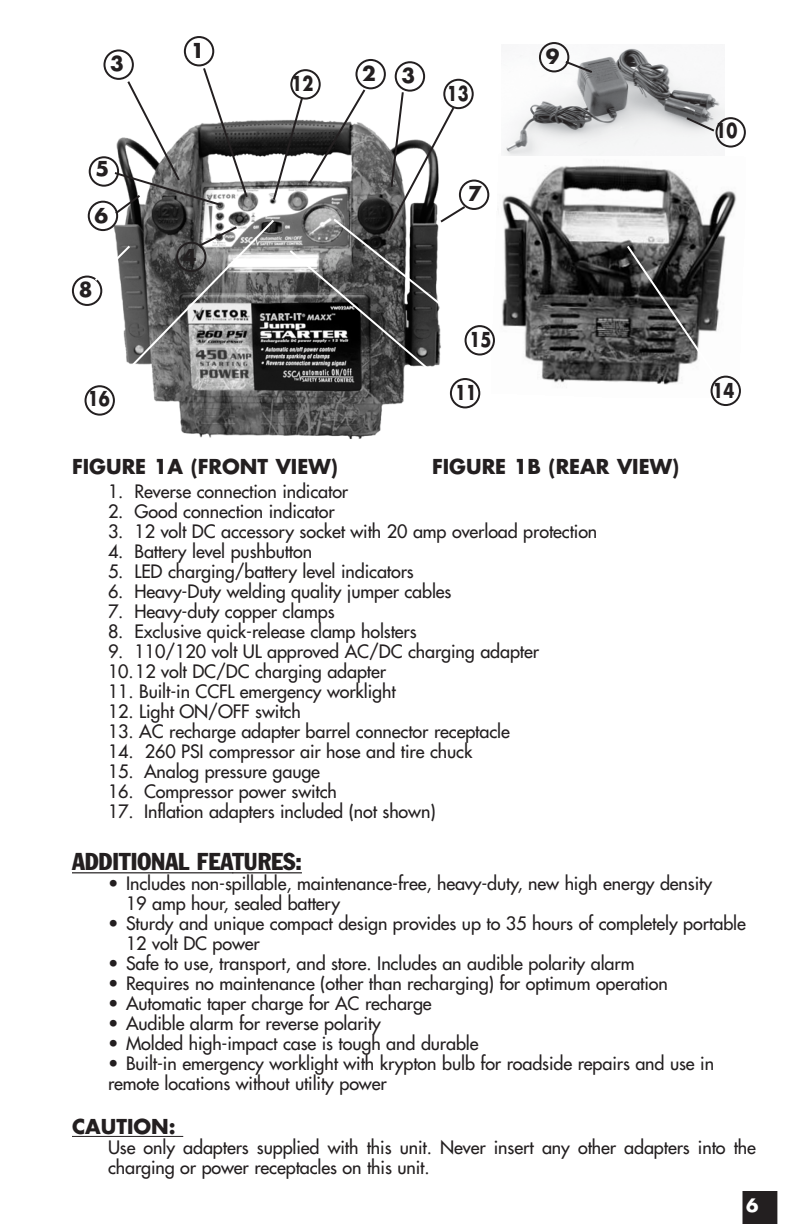
<style>
.page{position:relative;width:792px;height:1224px;background:#fff}
.page>*{position:absolute;margin:0;border:0;box-sizing:border-box;transform-origin:0 0}
.t1{font:condensed 24px "Franklin Gothic";color:#231f20}
.t2{font:700 20px "Futura";color:#231f20}
.t3{font:700 20px "Futura";color:#231f20;scale:.8 1}
.t4{font:18px/20px "Futura";letter-spacing:-.005em;color:#231f20}
.t5{font:700 18px "Futura";color:#fff}
</style>
<div class="page">
<img style="left:180px;top:416px;width:202px;height:23px">
<svg style="left:742px;top:1191px;width:35px;height:33px"></svg>
<img style="left:502px;top:155px;width:234px;height:228px">
<hr style="left:72px;top:872px;width:161px;height:1px;background:#231f20">
<hr style="left:232px;top:872px;width:70px;height:1px;background:#231f20">
<hr style="left:72px;top:1136px;width:111px;height:1px;background:#231f20">
<img style="left:503px;top:48px;width:222px;height:107px">
<svg style="left:684px;top:116px;width:62px;height:32px"></svg>
<svg style="left:539px;top:42px;width:55px;height:33px"></svg>
<svg style="left:625px;top:244px;width:116px;height:162px"></svg>
<svg style="left:72px;top:36px;width:423px;height:380px"></svg>
<p class="t2" style="left:110px;top:55px;width:15px">3</p>
<p class="t2" style="left:96px;top:160px;width:15px">5</p>
<p class="t2" style="left:94px;top:206px;width:15px">6</p>
<p class="t2" style="left:79px;top:281px;width:15px">8</p>
<p class="t3" style="left:88px;top:389px;width:29px">16</p>
<p class="t2" style="left:191px;top:41px;width:15px">1</p>
<p class="t2" style="left:183px;top:247px;width:15px">4</p>
<p class="t3" style="left:291px;top:74px;width:29px">12</p>
<p class="t2" style="left:362px;top:64px;width:15px">2</p>
<p class="t2" style="left:402px;top:66px;width:15px">3</p>
<p class="t3" style="left:447px;top:84px;width:29px">13</p>
<p class="t2" style="left:468px;top:184px;width:15px">7</p>
<p class="t3" style="left:470px;top:331px;width:29px">15</p>
<p class="t3" style="left:455px;top:384px;width:29px">11</p>
<p class="t2" style="left:546px;top:47px;width:15px">9</p>
<p class="t3" style="left:716px;top:122px;width:29px">10</p>
<p class="t3" style="left:713px;top:381px;width:29px">14</p>
<p class="t2" style="left:72px;top:458px;width:267px">FIGURE 1A (FRONT VIEW)</p>
<p class="t2" style="left:432px;top:458px;width:249px">FIGURE 1B (REAR VIEW)</p>
<p class="t4" style="left:108px;top:483px;width:242px">1. Reverse connection indicator</p>
<p class="t4" style="left:108px;top:503px;width:228px">2. Good connection indicator</p>
<p class="t4" style="left:108px;top:523px;width:491px">3. 12 volt DC accessory socket with 20 amp overload protection</p>
<p class="t4" style="left:108px;top:543px;width:206px">4. Battery level pushbutton</p>
<p class="t4" style="left:108px;top:563px;width:307px">5. LED charging/battery level indicators</p>
<p class="t4" style="left:108px;top:583px;width:345px">6. Heavy-Duty welding quality jumper cables</p>
<p class="t4" style="left:108px;top:603px;width:228px">7. Heavy-duty copper clamps</p>
<p class="t4" style="left:108px;top:623px;width:310px">8. Exclusive quick-release clamp holsters</p>
<p class="t4" style="left:108px;top:643px;width:433px">9. 110/120 volt UL approved AC/DC charging adapter<br>10.12 volt DC/DC charging adapter</p>
<p class="t4" style="left:108px;top:683px;width:289px">11. Built-in CCFL emergency worklight</p>
<p class="t4" style="left:108px;top:703px;width:194px">12. Light ON/OFF switch</p>
<p class="t4" style="left:108px;top:723px;width:403px">13. AC recharge adapter barrel connector receptacle</p>
<p class="t4" style="left:108px;top:743px;width:366px">14. 260 PSI compressor air hose and tire chuck</p>
<p class="t4" style="left:108px;top:763px;width:214px">15. Analog pressure gauge</p>
<p class="t4" style="left:108px;top:783px;width:231px">16. Compressor power switch</p>
<p class="t4" style="left:108px;top:803px;width:329px">17. Inflation adapters included (not shown)</p>
<h1 class="t1" style="left:72px;top:853px;width:231px">ADDITIONAL FEATURES:</h1>
<p class="t4" style="left:126px;top:875px;width:588px;text-indent:-18px">• Includes non-spillable, maintenance-free, heavy-duty, new high energy density<br>19 amp hour, sealed battery</p>
<p class="t4" style="left:126px;top:915px;width:621px;text-indent:-18px">• Sturdy and unique compact design provides up to 35 hours of completely portable<br>12 volt DC power</p>
<p class="t4" style="left:108px;top:955px;width:528px">• Safe to use, transport, and store. Includes an audible polarity alarm</p>
<p class="t4" style="left:108px;top:975px;width:561px">• Requires no maintenance (other than recharging) for optimum operation</p>
<p class="t4" style="left:108px;top:995px;width:325px">• Automatic taper charge for AC recharge</p>
<p class="t4" style="left:108px;top:1015px;width:274px">• Audible alarm for reverse polarity</p>
<p class="t4" style="left:108px;top:1035px;width:372px">• Molded high-impact case is tough and durable</p>
<p class="t4" style="left:108px;top:1055px;width:608px">• Built-in emergency worklight with krypton bulb for roadside repairs and use in remote locations without utility power</p>
<p class="t2" style="left:72px;top:1118px;width:105px">CAUTION:</p>
<p class="t4" style="left:108px;top:1139px;width:650px">Use only adapters supplied with this unit. Never insert any other adapters into the charging or power receptacles on this unit.</p>
<p class="t5" style="left:746px;top:1197px;width:14px">6</p>
</div>
